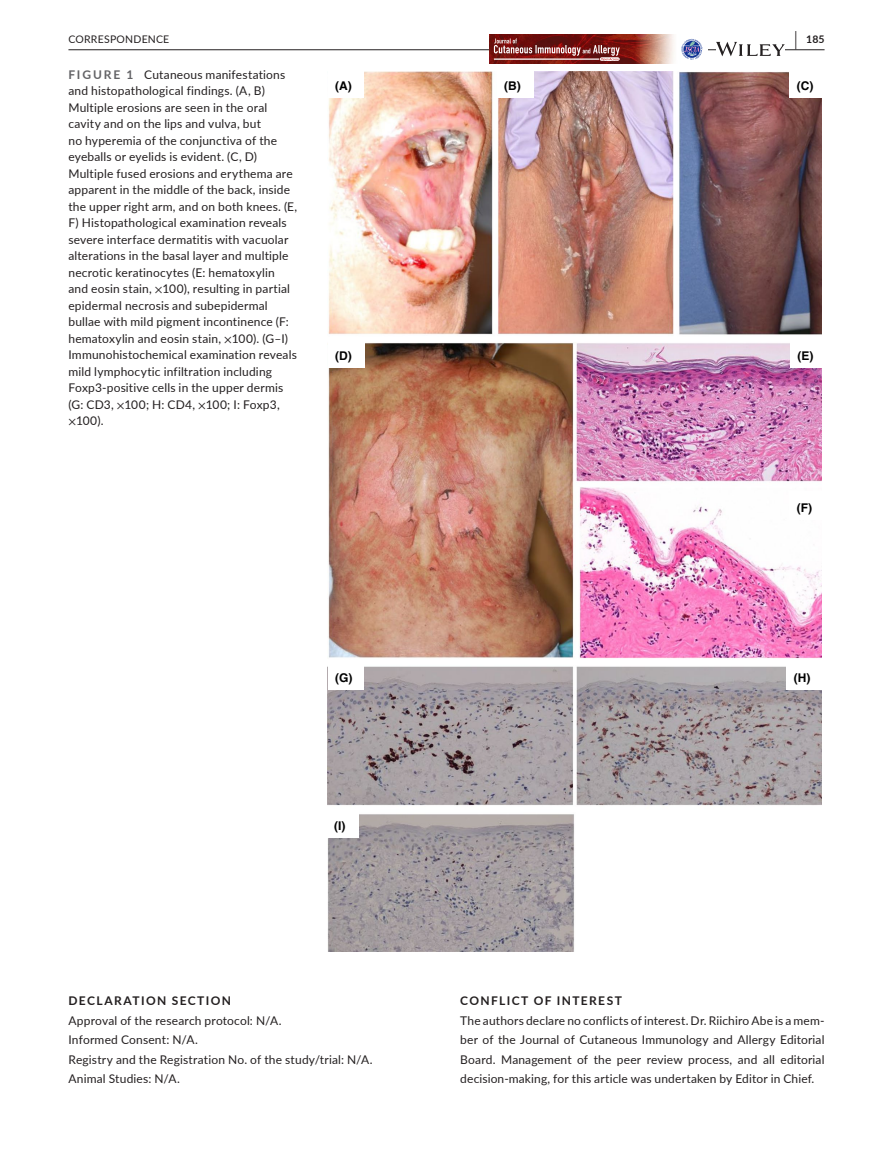
<style>
.page{position:relative;width:893px;height:1174px;background:#fff}
.page>*{position:absolute;margin:0;border:0;box-sizing:border-box;transform-origin:0 0}
.t1{font:12px/16.5px "Lato";letter-spacing:.015em;color:#231f20}
.t2{font:700 12px "Lato";letter-spacing:.115em;color:#231f20}
.t3{font:700 12px "Helvetica";color:#000}
.t4{font:10.5px "Lato";letter-spacing:.02em;color:#231f20}
.t5{font:700 10.5px "Lato";color:#231f20}
.s1{font-size:19.5px}
.s2{font-weight:700;color:#636366}
.s3{font-family:"STIX"}
</style>
<div class="page">
<hr style="left:68px;top:49px;width:756px;height:1px;background:#231f20">
<img style="left:489px;top:35px;width:219px;height:28px">
<img style="left:565px;top:63px;width:76px;height:1px">
<img style="left:641px;top:63px;width:63px;height:1px">
<svg style="left:494px;top:38px;width:126px;height:23px;background:#904341"></svg>
<svg style="left:681px;top:38px;width:22px;height:22px"></svg>
<svg style="left:681px;top:39px;width:21px;height:21px"></svg>
<svg style="left:716px;top:42px;width:69px;height:14px"></svg>
<img style="left:328px;top:72px;width:494px;height:879px">
<div style="left:328px;top:69px;width:35px;height:29px;background:#fff"></div>
<div style="left:497px;top:69px;width:36px;height:29px;background:#fff"></div>
<div style="left:790px;top:69px;width:34px;height:29px;background:#fff"></div>
<div style="left:328px;top:339px;width:36px;height:29px;background:#fff"></div>
<div style="left:790px;top:339px;width:34px;height:29px;background:#fff"></div>
<div style="left:790px;top:491px;width:32px;height:29px;background:#fff"></div>
<div style="left:328px;top:661px;width:35px;height:28px;background:#fff"></div>
<div style="left:787px;top:661px;width:36px;height:28px;background:#fff"></div>
<div style="left:327px;top:809px;width:31px;height:28px;background:#fff"></div>
<p class="t4" style="left:68px;top:31px;width:102px">CORRESPONDENCE</p>
<p class="t5" style="left:795px;top:31px;width:31px"><span class="s1">|</span> 185</p>
<p class="t1" style="left:68px;top:66px;width:230px"><span class="s2">FIGURE 1</span> Cutaneous manifestations and histopathological findings. (A, B)<br>Multiple erosions are seen in the oral cavity and on the lips and vulva, but<br>no hyperemia of the conjunctiva of the eyeballs or eyelids is evident. (C, D)<br>Multiple fused erosions and erythema are apparent in the middle of the back, inside the upper right arm, and on both knees. (E, F) Histopathological examination reveals severe interface dermatitis with vacuolar alterations in the basal layer and multiple necrotic keratinocytes (E: hematoxylin and eosin stain, <span class="s3">×</span>100), resulting in partial epidermal necrosis and subepidermal bullae with mild pigment incontinence (F: hematoxylin and eosin stain, <span class="s3">×</span>100). (G–I)<br>Immunohistochemical examination reveals mild lymphocytic infiltration including Foxp3-positive cells in the upper dermis (G: CD3, <span class="s3">×</span>100; H: CD4, <span class="s3">×</span>100; I: Foxp3, <span class="s3">×</span>100).</p>
<p class="t3" style="left:335px;top:78px;width:18px">(A)</p>
<p class="t3" style="left:504px;top:78px;width:18px">(B)</p>
<p class="t3" style="left:797px;top:78px;width:18px">(C)</p>
<p class="t3" style="left:335px;top:348px;width:18px">(D)</p>
<p class="t3" style="left:798px;top:348px;width:17px">(E)</p>
<p class="t3" style="left:797px;top:500px;width:17px">(F)</p>
<p class="t3" style="left:335px;top:670px;width:19px">(G)</p>
<p class="t3" style="left:794px;top:670px;width:18px">(H)</p>
<p class="t3" style="left:334px;top:818px;width:13px">(I)</p>
<p class="t2" style="left:68px;top:992px;width:164px">DECLARATION SECTION</p>
<p class="t1" style="left:68px;top:1010px;width:306px;line-height:19.5px">Approval of the research protocol: N/A.<br>Informed Consent: N/A.<br>Registry and the Registration No. of the study/trial: N/A.<br>Animal Studies: N/A.</p>
<p class="t2" style="left:460px;top:992px;width:163px">CONFLICT OF INTEREST</p>
<p class="t1" style="left:460px;top:1010px;width:366px;line-height:19.5px;text-align:justify">The authors declare no conflicts of interest. Dr. Riichiro Abe is a mem&shy;ber of the Journal of Cutaneous Immunology and Allergy Editorial Board. Management of the peer review process, and all editorial decision-making, for this article was undertaken by Editor in Chief.</p>
</div>
